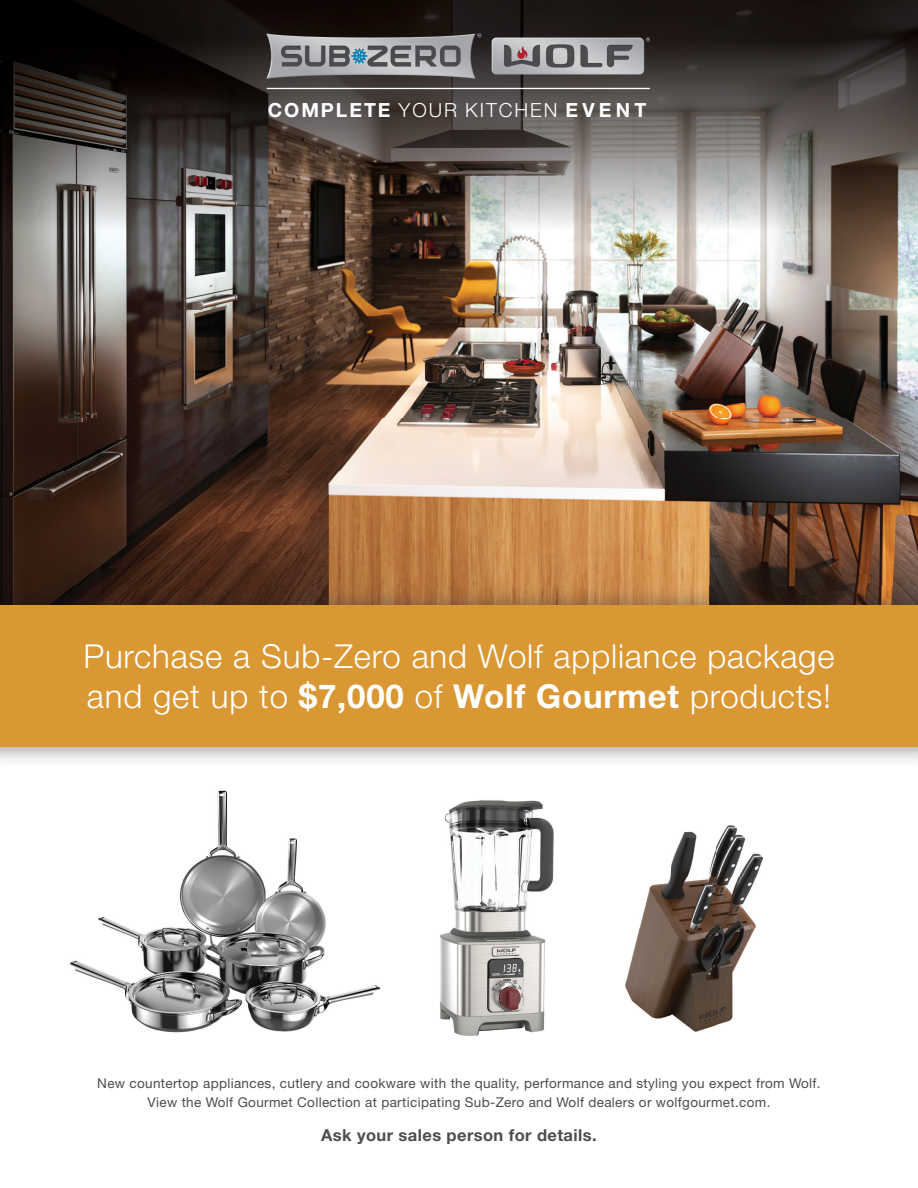
<style>
.page{position:relative;width:918px;height:1188px;background:#fff}
.page>*{position:absolute;margin:0;border:0;box-sizing:border-box;transform-origin:0 0}
.t1{font:300 33px/40.5px "Helvetica Neue LT Std";letter-spacing:.025em;color:#fff}
.t2{font:700 19.5px "Helvetica Neue LT Std";letter-spacing:.1em;color:#fff}
.t3{font:700 16.5px "Helvetica Neue LT Std";letter-spacing:.025em;color:#4b4c4d}
.t4{font:13.5px/19.5px "Helvetica Neue LT Std";letter-spacing:.025em;color:#4b4c4d;text-align:center}
.s1{font-weight:300}
.s2{font-weight:700}
</style>
<div class="page">
<img style="left:0;top:0;width:918px;height:761px">
<img style="left:440px;top:800px;width:114px;height:236px">
<img style="left:69px;top:790px;width:312px;height:243px">
<img style="left:625px;top:826px;width:138px;height:205px">
<div style="left:0;top:605px;width:918px;height:142px;background:#da9834"></div>
<hr style="left:267px;top:88px;width:383px;height:1px;background:#fff">
<img style="left:266px;top:34px;width:210px;height:45px">
<svg style="left:477px;top:33px;width:4px;height:4px"></svg>
<svg style="left:646px;top:37px;width:4px;height:4px"></svg>
<img style="left:492px;top:37px;width:152px;height:38px">
<h2 class="t2" style="left:268px;top:98px;width:380px">COMPLETE <span class="s1">YOUR KITCHEN</span> EVENT</h2>
<h1 class="t1" style="left:83px;top:635px;width:753px">Purchase a Sub-Zero and Wolf appliance package and get up to <span class="s2">$7,000</span> of <span class="s2">Wolf Gourmet</span> products!</h1>
<p class="t4" style="left:97px;top:1073px;width:725px">New countertop appliances, cutlery and cookware with the quality, performance and styling you expect from Wolf.<br>View the Wolf Gourmet Collection at participating Sub-Zero and Wolf dealers or wolfgourmet.com.</p>
<p class="t3" style="left:321px;top:1125px;width:277px">Ask your sales person for details.</p>
</div>
